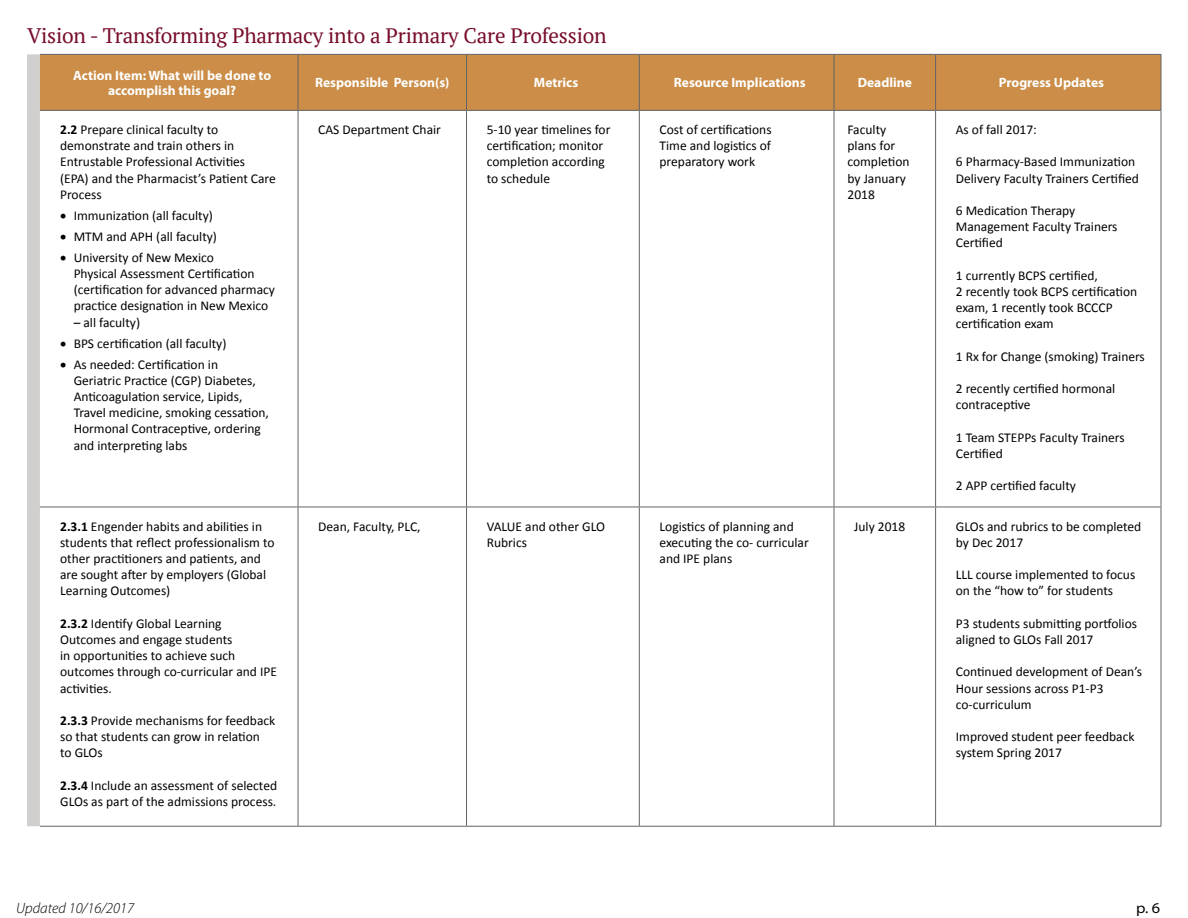
<style>
.page{position:relative;width:1188px;height:918px;background:#fff}
.page>*{position:absolute;margin:0;border:0;box-sizing:border-box;transform-origin:0 0}
.t1{font:21px "PT Serif";letter-spacing:-.01em;color:#770d29}
.t2{font:italic 300 15px "Myriad Pro";color:#000}
.t3{font:semi-expanded 15px "Myriad Pro";color:#000}
.t4{font:13.5px/16.2px "Calibri";color:#000}
.t5{font:700 13.5px/14.7px "Myriad Pro";color:#fff;text-align:center}
.s1{font-weight:700}
</style>
<div class="page">
<div style="left:27px;top:54px;width:13px;height:772px;background:#d2d0ce"></div>
<div style="left:40px;top:55px;width:1121px;height:55px;background:#cb8d47"></div>
<hr style="left:298px;top:111px;width:1px;height:396px;background:#636466">
<hr style="left:298px;top:507px;width:1px;height:319px;background:#636466">
<hr style="left:466px;top:111px;width:1px;height:396px;background:#636466">
<hr style="left:639px;top:111px;width:1px;height:396px;background:#636466">
<hr style="left:834px;top:111px;width:1px;height:396px;background:#636466">
<hr style="left:935px;top:111px;width:1px;height:396px;background:#636466">
<hr style="left:1161px;top:111px;width:1px;height:396px;background:#636466">
<hr style="left:466px;top:507px;width:1px;height:319px;background:#636466">
<hr style="left:639px;top:507px;width:1px;height:319px;background:#636466">
<hr style="left:834px;top:507px;width:1px;height:319px;background:#636466">
<hr style="left:935px;top:507px;width:1px;height:319px;background:#636466">
<hr style="left:1161px;top:507px;width:1px;height:319px;background:#636466">
<hr style="left:40px;top:54px;width:258px;height:1px;background:#636466">
<hr style="left:298px;top:54px;width:169px;height:1px;background:#636466">
<hr style="left:467px;top:54px;width:172px;height:1px;background:#636466">
<hr style="left:466px;top:55px;width:1px;height:55px;background:#636466">
<hr style="left:639px;top:54px;width:195px;height:1px;background:#636466">
<hr style="left:639px;top:55px;width:1px;height:55px;background:#636466">
<hr style="left:834px;top:54px;width:102px;height:1px;background:#636466">
<hr style="left:834px;top:55px;width:1px;height:55px;background:#636466">
<hr style="left:936px;top:54px;width:225px;height:1px;background:#636466">
<hr style="left:935px;top:55px;width:1px;height:55px;background:#636466">
<hr style="left:1161px;top:55px;width:1px;height:55px;background:#636466">
<hr style="left:40px;top:110px;width:258px;height:1px;background:#636466">
<hr style="left:298px;top:110px;width:169px;height:1px;background:#636466">
<hr style="left:467px;top:110px;width:172px;height:1px;background:#636466">
<hr style="left:639px;top:110px;width:195px;height:1px;background:#636466">
<hr style="left:834px;top:110px;width:102px;height:1px;background:#636466">
<hr style="left:936px;top:110px;width:225px;height:1px;background:#636466">
<hr style="left:40px;top:507px;width:258px;height:1px;background:#636466">
<hr style="left:298px;top:507px;width:169px;height:1px;background:#636466">
<hr style="left:467px;top:507px;width:172px;height:1px;background:#636466">
<hr style="left:639px;top:507px;width:195px;height:1px;background:#636466">
<hr style="left:834px;top:507px;width:102px;height:1px;background:#636466">
<hr style="left:936px;top:507px;width:225px;height:1px;background:#636466">
<hr style="left:40px;top:826px;width:258px;height:1px;background:#636466">
<hr style="left:298px;top:826px;width:169px;height:1px;background:#636466">
<hr style="left:467px;top:826px;width:172px;height:1px;background:#636466">
<hr style="left:639px;top:826px;width:195px;height:1px;background:#636466">
<hr style="left:834px;top:826px;width:102px;height:1px;background:#636466">
<hr style="left:936px;top:826px;width:225px;height:1px;background:#636466">
<hr style="left:298px;top:55px;width:1px;height:55px;background:#636466">
<h1 class="t1" style="left:27px;top:22px;width:581px">Vision - Transforming Pharmacy into a Primary Care Profession</h1>
<p class="t5" style="left:73px;top:68px;width:200px">Action Item: What will be done to accomplish this goal?</p>
<p class="t5" style="left:315px;top:75px;width:136px">Responsible Person(s)</p>
<p class="t5" style="left:534px;top:75px;width:46px">Metrics</p>
<p class="t5" style="left:674px;top:75px;width:133px">Resource Implications</p>
<p class="t5" style="left:858px;top:75px;width:56px">Deadline</p>
<p class="t5" style="left:999px;top:75px;width:107px">Progress Updates</p>
<p class="t4" style="left:60px;top:121px;width:217px"><span class="s1">2.2</span> Prepare clinical faculty to demonstrate and train others in<br>Entrustable Professional Activities (EPA) and the Pharmacist’s Patient Care<br>Process</p>
<p class="t4" style="left:60px;top:207px;width:154px">• Immunization (all faculty)</p>
<p class="t4" style="left:60px;top:228px;width:158px">• MTM and APH (all faculty)</p>
<p class="t4" style="left:74px;top:249px;width:203px;text-indent:-14px">• University of New Mexico<br>Physical Assessment Certification (certification for advanced pharmacy practice designation in New Mexico</p>
<p class="t4" style="left:74px;top:314px;width:68px">– all faculty)</p>
<p class="t4" style="left:60px;top:335px;width:168px">• BPS certification (all faculty)</p>
<p class="t4" style="left:74px;top:356px;width:197px;text-indent:-14px">• As needed: Certification in<br>Geriatric Practice (CGP) Diabetes,<br>Anticoagulation service, Lipids,<br>Travel medicine, smoking cessation,<br>Hormonal Contraceptive, ordering and interpreting labs</p>
<p class="t4" style="left:318px;top:121px;width:124px">CAS Department Chair</p>
<p class="t4" style="left:487px;top:121px;width:125px">5‐10 year timelines for certification; monitor completion according to schedule</p>
<p class="t4" style="left:660px;top:121px;width:114px;text-align:justify">Cost of certifications Time and logistics of preparatory work</p>
<p class="t4" style="left:847px;top:121px;width:64px">Faculty plans for completion by January<br>2018</p>
<p class="t4" style="left:956px;top:121px;width:82px">As of fall 2017:</p>
<p class="t4" style="left:956px;top:154px;width:185px">6 Pharmacy‐Based Immunization<br>Delivery Faculty Trainers Certified</p>
<p class="t4" style="left:956px;top:202px;width:163px">6 Medication Therapy<br>Management Faculty Trainers<br>Certified</p>
<p class="t4" style="left:956px;top:267px;width:183px">1 currently BCPS certified,<br>2 recently took BCPS certification exam, 1 recently took BCCCP certification exam</p>
<p class="t4" style="left:956px;top:348px;width:191px">1 Rx for Change (smoking) Trainers</p>
<p class="t4" style="left:956px;top:381px;width:161px">2 recently certified hormonal contraceptive</p>
<p class="t4" style="left:956px;top:429px;width:170px">1 Team STEPPs Faculty Trainers<br>Certified</p>
<p class="t4" style="left:956px;top:478px;width:122px">2 APP certified faculty</p>
<p class="t4" style="left:60px;top:518px;width:216px"><span class="s1">2.3.1</span> Engender habits and abilities in students that reflect professionalism to other practitioners and patients, and are sought after by employers (Global Learning Outcomes)</p>
<p class="t4" style="left:60px;top:615px;width:218px"><span class="s1">2.3.2</span> Identify Global Learning<br>Outcomes and engage students<br>in opportunities to achieve such outcomes through co‐curricular and IPE activities.</p>
<p class="t4" style="left:60px;top:712px;width:217px"><span class="s1">2.3.3</span> Provide mechanisms for feedback so that students can grow in relation<br>to GLOs</p>
<p class="t4" style="left:60px;top:777px;width:219px"><span class="s1">2.3.4</span> Include an assessment of selected<br>GLOs as part of the admissions process.</p>
<p class="t4" style="left:318px;top:518px;width:104px">Dean, Faculty, PLC,</p>
<p class="t4" style="left:487px;top:518px;width:120px">VALUE and other GLO<br>Rubrics</p>
<p class="t4" style="left:660px;top:518px;width:151px">Logistics of planning and executing the co‐ curricular and IPE plans</p>
<p class="t4" style="left:854px;top:518px;width:53px">July 2018</p>
<p class="t4" style="left:956px;top:518px;width:187px">GLOs and rubrics to be completed by Dec 2017</p>
<p class="t4" style="left:956px;top:567px;width:181px">LLL course implemented to focus on the “how to” for students</p>
<p class="t4" style="left:956px;top:615px;width:183px">P3 students submitting portfolios aligned to GLOs Fall 2017</p>
<p class="t4" style="left:956px;top:664px;width:188px">Continued development of Dean’s<br>Hour sessions across P1‐P3 co‐curriculum</p>
<p class="t4" style="left:956px;top:729px;width:180px">Improved student peer feedback system Spring 2017</p>
<p class="t2" style="left:16px;top:899px;width:119px">Updated 10/16/2017</p>
<p class="t3" style="left:1136px;top:898px;width:26px">p. 6</p>
</div>
